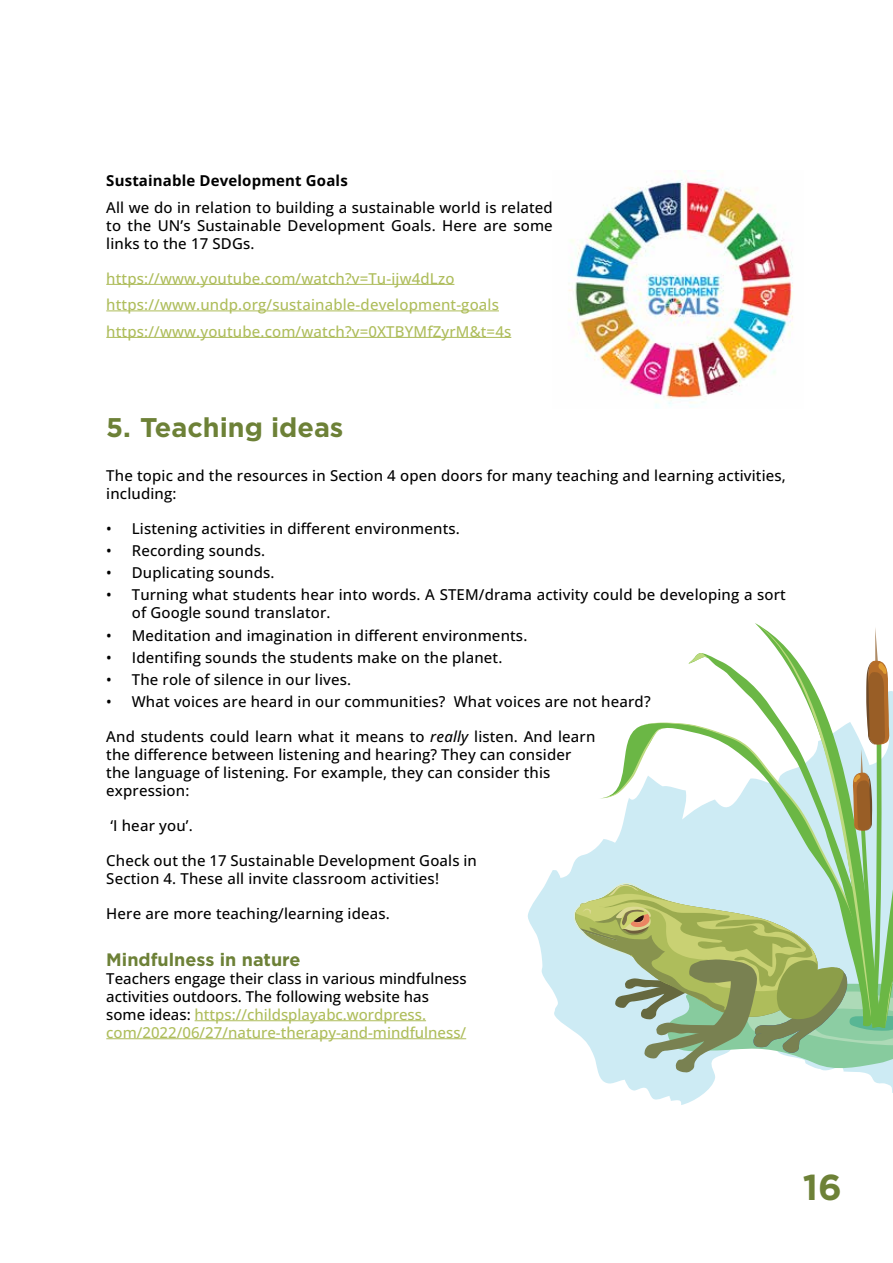
<style>
.page{position:relative;width:893px;height:1263px;background:#fff}
.page>*{position:absolute;margin:0;border:0;box-sizing:border-box;transform-origin:0 0}
.t1{font:700 36px "Gotham HTF";color:#6d8137}
.t2{font:700 27px "Gotham HTF";color:#6d8137}
.t3{font:700 18px "Gotham HTF";color:#6d8137}
.t4{font:500 15px/18px "Open Sans";letter-spacing:.01em;color:#000}
.t5{font:500 15px/26.5px "Open Sans";letter-spacing:.01em;color:#aebd5b}
.t6{font:700 15px "Open Sans";letter-spacing:.01em;color:#000}
.s1{font-style:italic}
.s2{color:#aebd5b}
</style>
<div class="page">
<svg style="left:528px;top:863px;width:365px;height:242px"></svg>
<svg style="left:574px;top:623px;width:319px;height:450px"></svg>
<img style="left:568px;top:170px;width:225px;height:238px">
<hr style="left:106px;top:284px;width:348px;height:1px;background:#aebd5b">
<hr style="left:106px;top:311px;width:393px;height:1px;background:#aebd5b">
<hr style="left:106px;top:337px;width:405px;height:1px;background:#aebd5b">
<hr style="left:195px;top:1020px;width:231px;height:1px;background:#aebd5b">
<hr style="left:106px;top:1038px;width:360px;height:1px;background:#aebd5b">
<p class="t6" style="left:106px;top:170px;width:243px">Sustainable Development Goals</p>
<p class="t4" style="left:106px;top:198px;width:448px;text-align:justify">All we do in relation to building a sustainable world is related to the UN’s Sustainable Development Goals. Here are some links to the 17 SDGs.</p>
<p class="t5" style="left:106px;top:265px;width:406px">https://www.youtube.com/watch?v=Tu-ijw4dLzo https://www.undp.org/sustainable-development-goals https://www.youtube.com/watch?v=0XTBYMfZyrM&amp;t=4s</p>
<h2 class="t2" style="left:106px;top:412px;width:239px">5. Teaching ideas</h2>
<p class="t4" style="left:106px;top:466px;width:681px">The topic and the resources in Section 4 open doors for many teaching and learning activities, including:</p>
<p class="t4" style="left:106px;top:519px;width:355px">• Listening activities in different environments.</p>
<p class="t4" style="left:106px;top:541px;width:160px">• Recording sounds.</p>
<p class="t4" style="left:106px;top:563px;width:170px">• Duplicating sounds.</p>
<p class="t4" style="left:132px;top:585px;width:656px;text-indent:-26px">• Turning what students hear into words. A STEM/drama activity could be developing a sort of Google sound translator.</p>
<p class="t4" style="left:106px;top:626px;width:423px">• Meditation and imagination in different environments.</p>
<p class="t4" style="left:106px;top:648px;width:398px">• Identifing sounds the students make on the planet.</p>
<p class="t4" style="left:106px;top:670px;width:246px">• The role of silence in our lives.</p>
<p class="t4" style="left:106px;top:692px;width:546px">• What voices are heard in our communities? What voices are not heard?</p>
<p class="t4" style="left:106px;top:727px;width:491px">And students could learn what it means to <span class="s1">really</span> listen. And learn the difference between listening and hearing? They can consider the language of listening. For example, they can consider this expression:</p>
<p class="t4" style="left:110px;top:816px;width:84px">‘I hear you’.</p>
<p class="t4" style="left:106px;top:852px;width:372px">Check out the 17 Sustainable Development Goals in<br>Section 4. These all invite classroom activities!</p>
<p class="t4" style="left:106px;top:905px;width:285px">Here are more teaching/learning ideas.</p>
<p class="t3" style="left:106px;top:949px;width:196px">Mindfulness in nature</p>
<p class="t4" style="left:106px;top:969px;width:362px">Teachers engage their class in various mindfulness activities outdoors. The following website has some ideas: <span class="s2">https://childsplayabc.wordpress. com/2022/06/27/nature-therapy-and-mindfulness/</span></p>
<h1 class="t1" style="left:803px;top:1166px;width:41px">16</h1>
</div>
